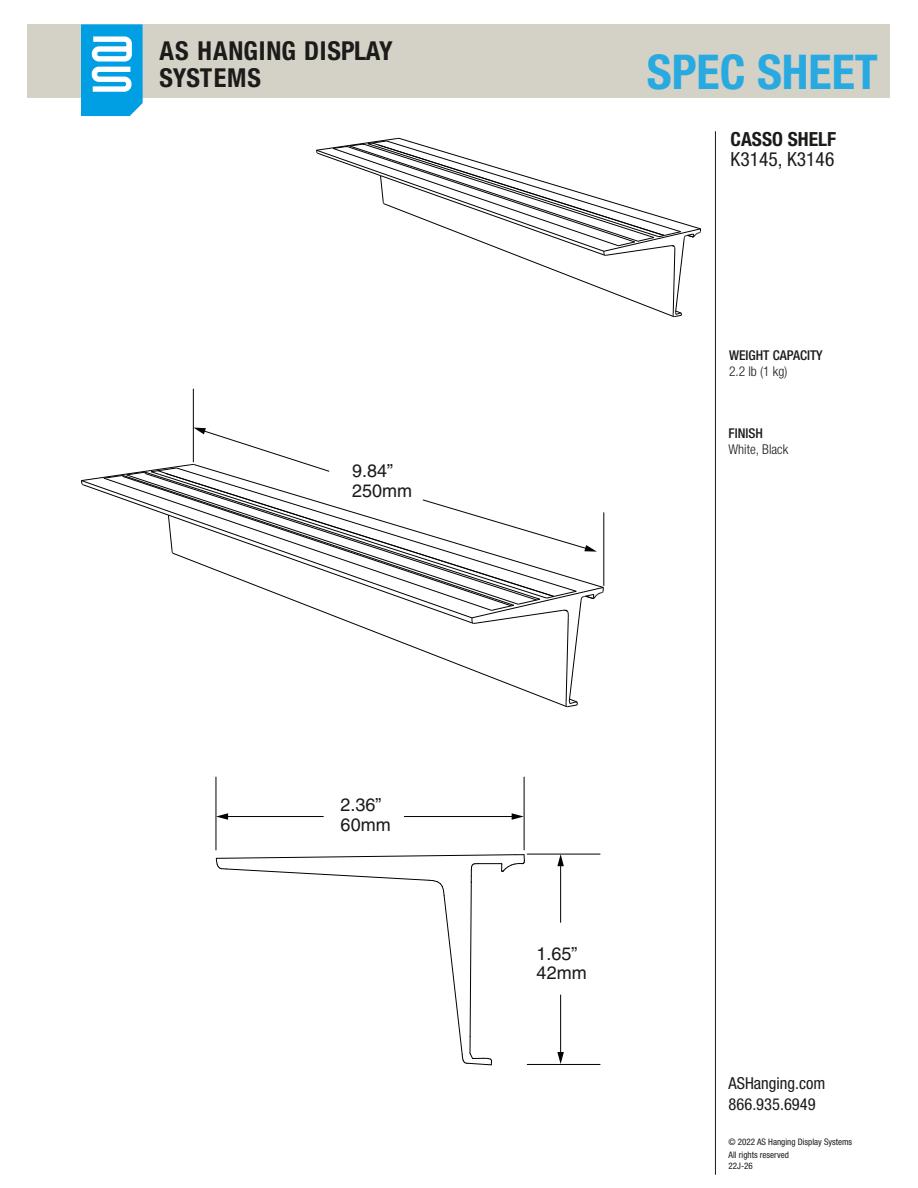
<style>
.page{position:relative;width:918px;height:1188px;background:#fff}
.page>*{position:absolute;margin:0;border:0;box-sizing:border-box;transform-origin:0 0}
.t1{font:700 condensed 48px "Helvetica Neue LT Std";color:#28aae1}
.t2{font:700 condensed 26.1px/27.3px "Helvetica Neue LT Std";letter-spacing:.025em;color:#1c1b1a}
.t3{font:condensed 19.5px "Helvetica Neue LT Std";color:#1c1b1a}
.t4{font:700 condensed 19.5px "Helvetica Neue LT Std";color:#1c1b1a}
.t5{font:18px/19.5px "Helvetica";color:#1b1a19}
.t6{font:condensed 16.5px/21px "Helvetica Neue LT Std";color:#1c1b1a}
.t7{font:300 condensed 13.5px "Helvetica Neue LT Std";color:#1c1b1a}
.t8{font:500 condensed 13.5px "Helvetica Neue LT Std";color:#1c1b1a}
.t9{font:condensed 9px/13.5px "Helvetica Neue LT Std";color:#1c1b1a}
</style>
<div class="page">
<div style="left:27px;top:24px;width:863px;height:74px;background:#d4d1c6"></div>
<svg style="left:81px;top:24px;width:62px;height:92px;background:#40b6e8"></svg>
<hr style="left:715px;top:131px;width:1px;height:1044px;background:#1c1b1a">
<svg style="left:316px;top:137px;width:386px;height:181px"></svg>
<hr style="left:216px;top:777px;width:1px;height:73px;background:#030202">
<hr style="left:524px;top:777px;width:1px;height:73px;background:#030202">
<hr style="left:226px;top:816px;width:98px;height:1px;background:#030202">
<svg style="left:216px;top:813px;width:12px;height:7px"></svg>
<hr style="left:404px;top:816px;width:110px;height:1px;background:#030202">
<svg style="left:512px;top:813px;width:12px;height:7px"></svg>
<hr style="left:193px;top:389px;width:1px;height:73px;background:#030202">
<svg style="left:81px;top:428px;width:523px;height:279px"></svg>
<hr style="left:527px;top:854px;width:73px;height:1px;background:#030202">
<hr style="left:527px;top:1064px;width:73px;height:1px;background:#030202">
<hr style="left:560px;top:864px;width:1px;height:59px;background:#030202">
<svg style="left:557px;top:854px;width:7px;height:12px"></svg>
<hr style="left:560px;top:995px;width:1px;height:59px;background:#030202">
<svg style="left:557px;top:1052px;width:7px;height:12px"></svg>
<svg style="left:216px;top:854px;width:309px;height:212px"></svg>
<h2 class="t2" style="left:159px;top:37px;width:235px">AS HANGING DISPLAY<br>SYSTEMS</h2>
<h3 class="t5" style="left:352px;top:461px;width:62px">9.84”<br>250mm</h3>
<h3 class="t5" style="left:341px;top:795px;width:52px">2.36”<br>60mm</h3>
<h1 class="t1" style="left:647px;top:43px;width:233px">SPEC SHEET</h1>
<h3 class="t4" style="left:731px;top:128px;width:107px">CASSO SHELF</h3>
<h3 class="t3" style="left:731px;top:148px;width:105px">K3145, K3146</h3>
<h3 class="t8" style="left:729px;top:347px;width:95px">WEIGHT CAPACITY</h3>
<h3 class="t7" style="left:729px;top:364px;width:60px">2.2 lb (1 kg)</h3>
<h3 class="t8" style="left:729px;top:425px;width:36px">FINISH</h3>
<h3 class="t7" style="left:729px;top:441px;width:61px">White, Black</h3>
<h3 class="t5" style="left:537px;top:944px;width:52px">1.65”<br>42mm</h3>
<h3 class="t6" style="left:729px;top:1072px;width:98px">ASHanging.com<br>866.935.6949</h3>
<p class="t9" style="left:729px;top:1135px;width:125px">© 2022 AS Hanging Display Systems<br>All rights reserved</p>
<p class="t9" style="left:729px;top:1159px;width:26px">22J-26</p>
</div>
